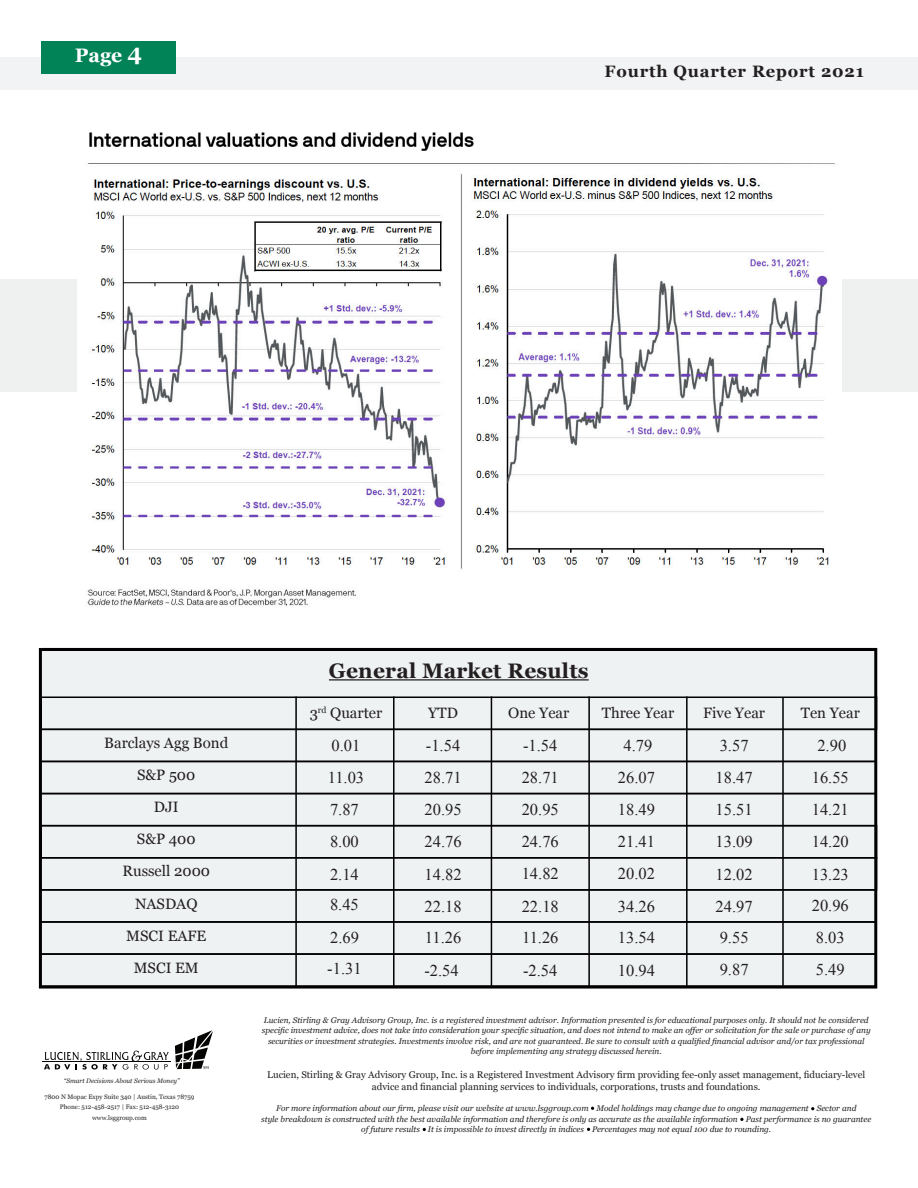
<style>
.page{position:relative;width:918px;height:1188px;background:#fff}
.page>*{position:absolute;margin:0;border:0;box-sizing:border-box;transform-origin:0 0}
.t1{font:700 21px "Georgia";letter-spacing:.01em;color:#231f20}
.t2{font:700 19.5px "Georgia";color:#fff}
.t3{font:16.5px "Times New Roman";color:#231f20}
.t4{font:700 16.5px "Georgia";letter-spacing:.05em;color:#231f20}
.t5{font:15px "Georgia";color:#231f20}
.t6{font:9.75px/12px "Georgia";color:#231f20;text-align:center}
.t7{font:italic 8.25px/10.5px "Georgia";color:#231f20;text-align:center}
.t8{font:6.45px "Georgia";color:#231f20}
.t9{font:italic 6.45px "Georgia";color:#231f20}
.s1{font-size:22.5px}
</style>
<div class="page">
<div style="left:0;top:57px;width:918px;height:32px;background:#f2f3f4"></div>
<div style="left:0;top:279px;width:918px;height:113px;background:#eff1f1"></div>
<div style="left:41px;top:648px;width:836px;height:339px;background:#eff2f3"></div>
<div style="left:39px;top:648px;width:838px;height:341px;border:3px solid #000"></div>
<hr style="left:329px;top:679px;width:260px;height:2px;background:#231f20">
<div style="left:41px;top:42px;width:135px;height:32px;background:#018257"></div>
<div style="left:40px;top:697px;width:837px;height:33px;border:2px solid #000"></div>
<div style="left:40px;top:729px;width:837px;height:33px;border:2px solid #000"></div>
<div style="left:40px;top:761px;width:837px;height:33px;border:2px solid #000"></div>
<div style="left:40px;top:793px;width:837px;height:33px;border:2px solid #000"></div>
<div style="left:40px;top:825px;width:837px;height:34px;border:2px solid #000"></div>
<div style="left:40px;top:857px;width:837px;height:34px;border:2px solid #000"></div>
<div style="left:40px;top:889px;width:837px;height:34px;border:2px solid #000"></div>
<div style="left:40px;top:921px;width:837px;height:34px;border:2px solid #000"></div>
<div style="left:40px;top:953px;width:837px;height:34px;border:2px solid #000"></div>
<hr style="left:295px;top:697px;width:2px;height:290px;background:#000">
<hr style="left:393px;top:697px;width:2px;height:290px;background:#000">
<hr style="left:491px;top:697px;width:1px;height:290px;background:#000">
<hr style="left:588px;top:697px;width:2px;height:290px;background:#000">
<hr style="left:686px;top:697px;width:2px;height:290px;background:#000">
<hr style="left:782px;top:697px;width:2px;height:289px;background:#000">
<hr style="left:42px;top:1061px;width:129px;height:1px;background:#040503">
<svg style="left:44px;top:1051px;width:125px;height:19px"></svg>
<svg style="left:175px;top:1030px;width:38px;height:39px"></svg>
<svg style="left:740px;top:1118px;width:4px;height:3px"></svg>
<img style="left:77px;top:132px;width:765px;height:474px">
<p class="t2" style="left:75px;top:41px;width:69px">Page <span class="s1">4</span></p>
<p class="t4" style="left:604px;top:59px;width:261px">Fourth Quarter Report 2021</p>
<p class="t5" style="left:104px;top:732px;width:125px">Barclays Agg Bond</p>
<p class="t5" style="left:137px;top:764px;width:60px">S&amp;P 500</p>
<p class="t5" style="left:154px;top:796px;width:26px">DJI</p>
<p class="t5" style="left:137px;top:828px;width:60px">S&amp;P 400</p>
<p class="t5" style="left:123px;top:860px;width:89px">Russell 2000</p>
<p class="t5" style="left:135px;top:892px;width:64px">NASDAQ</p>
<p class="t5" style="left:126px;top:925px;width:82px">MSCI EAFE</p>
<p class="t5" style="left:134px;top:957px;width:67px">MSCI EM</p>
<p class="t9" style="left:64px;top:1076px;width:117px">“Smart Decisions About Serious Money”</p>
<p class="t8" style="left:44px;top:1092px;width:151px">7800 N Mopac Expy Suite 340 | Austin, Texas 78759</p>
<p class="t8" style="left:60px;top:1102px;width:121px">Phone: 512-458-2517 | Fax: 512-458-3120</p>
<p class="t8" style="left:92px;top:1113px;width:56px">www.lsggroup.com</p>
<p class="t1" style="left:329px;top:655px;width:261px">General Market Results</p>
<p class="t5" style="left:310px;top:702px;width:74px">3<sup>rd</sup> Quarter</p>
<p class="t3" style="left:332px;top:734px;width:30px">0.01</p>
<p class="t3" style="left:328px;top:767px;width:38px">11.03</p>
<p class="t3" style="left:330px;top:798px;width:30px">7.87</p>
<p class="t3" style="left:330px;top:831px;width:30px">8.00</p>
<p class="t3" style="left:330px;top:863px;width:30px">2.14</p>
<p class="t3" style="left:330px;top:894px;width:30px">8.45</p>
<p class="t3" style="left:330px;top:926px;width:30px">2.69</p>
<p class="t3" style="left:327px;top:958px;width:36px">-1.31</p>
<p class="t5" style="left:428px;top:702px;width:31px">YTD</p>
<p class="t3" style="left:426px;top:734px;width:36px">-1.54</p>
<p class="t3" style="left:425px;top:767px;width:39px">28.71</p>
<p class="t3" style="left:425px;top:798px;width:39px">20.95</p>
<p class="t3" style="left:425px;top:831px;width:39px">24.76</p>
<p class="t3" style="left:425px;top:863px;width:39px">14.82</p>
<p class="t3" style="left:425px;top:895px;width:39px">22.18</p>
<p class="t3" style="left:425px;top:926px;width:38px">11.26</p>
<p class="t3" style="left:424px;top:959px;width:36px">-2.54</p>
<p class="t5" style="left:508px;top:702px;width:63px">One Year</p>
<p class="t3" style="left:523px;top:734px;width:36px">-1.54</p>
<p class="t3" style="left:522px;top:767px;width:39px">28.71</p>
<p class="t3" style="left:522px;top:798px;width:39px">20.95</p>
<p class="t3" style="left:522px;top:831px;width:39px">24.76</p>
<p class="t3" style="left:522px;top:863px;width:39px">14.82</p>
<p class="t3" style="left:522px;top:895px;width:39px">22.18</p>
<p class="t3" style="left:522px;top:926px;width:38px">11.26</p>
<p class="t3" style="left:523px;top:959px;width:36px">-2.54</p>
<p class="t5" style="left:602px;top:702px;width:74px">Three Year</p>
<p class="t3" style="left:624px;top:734px;width:30px">4.79</p>
<p class="t3" style="left:618px;top:767px;width:39px">26.07</p>
<p class="t3" style="left:618px;top:798px;width:39px">18.49</p>
<p class="t3" style="left:618px;top:831px;width:39px">21.41</p>
<p class="t3" style="left:618px;top:863px;width:39px">20.02</p>
<p class="t3" style="left:618px;top:895px;width:39px">34.26</p>
<p class="t3" style="left:618px;top:926px;width:39px">13.54</p>
<p class="t3" style="left:618px;top:959px;width:39px">10.94</p>
<p class="t5" style="left:703px;top:702px;width:63px">Five Year</p>
<p class="t3" style="left:720px;top:734px;width:30px">3.57</p>
<p class="t3" style="left:716px;top:767px;width:39px">18.47</p>
<p class="t3" style="left:716px;top:798px;width:39px">15.51</p>
<p class="t3" style="left:716px;top:831px;width:39px">13.09</p>
<p class="t3" style="left:716px;top:863px;width:39px">12.02</p>
<p class="t3" style="left:716px;top:895px;width:39px">24.97</p>
<p class="t3" style="left:720px;top:926px;width:30px">9.55</p>
<p class="t3" style="left:720px;top:958px;width:30px">9.87</p>
<p class="t5" style="left:801px;top:702px;width:61px">Ten Year</p>
<p class="t3" style="left:817px;top:734px;width:30px">2.90</p>
<p class="t3" style="left:812px;top:767px;width:39px">16.55</p>
<p class="t3" style="left:812px;top:798px;width:39px">14.21</p>
<p class="t3" style="left:812px;top:831px;width:39px">14.20</p>
<p class="t3" style="left:812px;top:863px;width:39px">13.23</p>
<p class="t3" style="left:812px;top:894px;width:39px">20.96</p>
<p class="t3" style="left:816px;top:926px;width:30px">8.03</p>
<p class="t3" style="left:816px;top:958px;width:30px">5.49</p>
<p class="t7" style="left:262px;top:1014px;width:610px">Lucien, Stirling &amp; Gray Advisory Group, Inc. is a registered investment advisor. Information presented is for educational purposes only. It should not be considered specific investment advice, does not take into consideration your specific situation, and does not intend to make an offer or solicitation for the sale or purchase of any securities or investment strategies. Investments involve risk, and are not guaranteed. Be sure to consult with a qualified financial advisor and/or tax professional before implementing any strategy discussed herein.</p>
<p class="t6" style="left:267px;top:1069px;width:600px">Lucien, Stirling &amp; Gray Advisory Group, Inc. is a Registered Investment Advisory firm providing fee-only asset management, fiduciary-level advice and financial planning services to individuals, corporations, trusts and foundations.</p>
<p class="t7" style="left:261px;top:1103px;width:612px">For more information about our firm, please visit our website at www.lsggroup.com Model holdings may change due to ongoing management Sector and<br>style breakdown is constructed with the best available information and therefore is only as accurate as the available information Past performance is no guarantee of future results It is impossible to invest directly in indices Percentages may not equal 100 due to rounding.</p>
</div>
